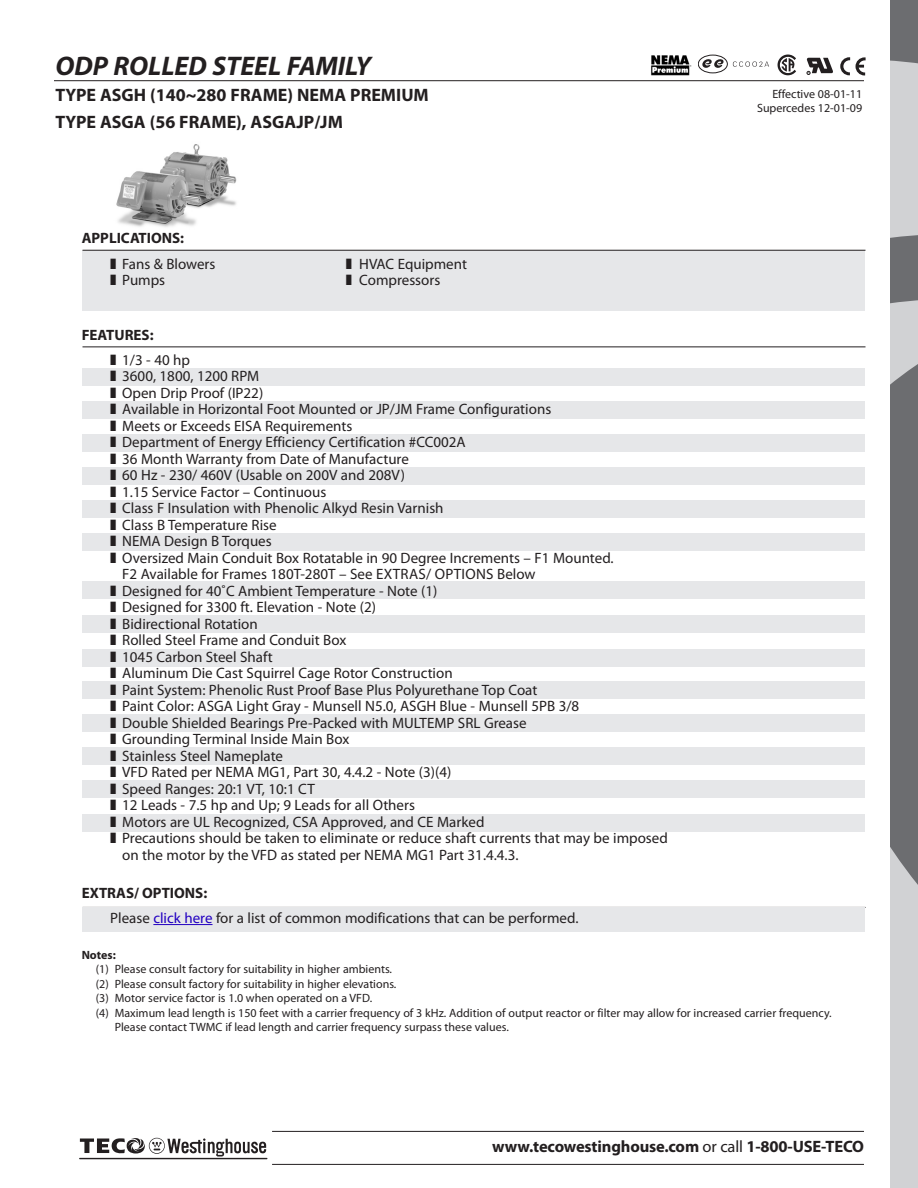
<style>
.page{position:relative;width:918px;height:1188px;background:#fff}
.page>*{position:absolute;margin:0;border:0;box-sizing:border-box;transform-origin:0 0}
.t1{font:italic 700 27px "Myriad Pro";color:#231f20}
.t2{font:700 18px "Myriad Pro";color:#231f20}
.t3{font:700 16.5px "Myriad Pro";letter-spacing:-.01em;color:#231f20}
.t4{font:15px/16.5px "Myriad Pro";color:#231f20}
.Heading_2{font:700 15px "Myriad Pro";color:#231f20}
.Heading_1{font:700 15px "Myriad Pro";color:#231f20}
.t5{font:12px/14.4px "Myriad Pro";color:#231f20}
.s1{color:#2200c1}
.s2{font-weight:700}
.s3{font-weight:400}
</style>
<div class="page">
<svg style="left:80px;top:1138px;width:186px;height:19px"></svg>
<hr style="left:79px;top:1158px;width:188px;height:1px;background:#231f20">
<hr style="left:272px;top:1131px;width:592px;height:1px;background:#231f20">
<hr style="left:272px;top:1164px;width:592px;height:1px;background:#231f20">
<svg style="left:891px;top:0;width:27px;height:1188px;background:#9c9d9f"></svg>
<hr style="left:54px;top:80px;width:810px;height:1px;background:#231f20">
<div style="left:82px;top:814px;width:784px;height:17px;background:#e6e7e9"></div>
<div style="left:82px;top:781px;width:784px;height:17px;background:#e6e7e9"></div>
<img style="left:116px;top:144px;width:121px;height:83px">
<div style="left:82px;top:250px;width:784px;height:61px;background:#e6e7e9"></div>
<svg style="left:702px;top:59px;width:22px;height:9px"></svg>
<div style="left:698px;top:55px;width:30px;height:18px;border:1px solid #231f20;border-radius:50%"></div>
<svg style="left:733px;top:61px;width:36px;height:6px"></svg>
<svg style="left:778px;top:55px;width:18px;height:20px"></svg>
<svg style="left:806px;top:58px;width:27px;height:17px"></svg>
<hr style="left:82px;top:250px;width:784px;height:1px;background:#231f20">
<hr style="left:82px;top:346px;width:784px;height:1px;background:#231f20">
<hr style="left:82px;top:907px;width:784px;height:1px;background:#231f20">
<div style="left:82px;top:368px;width:784px;height:17px;background:#e6e7e9"></div>
<div style="left:82px;top:401px;width:784px;height:18px;background:#e6e7e9"></div>
<div style="left:82px;top:434px;width:784px;height:17px;background:#e6e7e9"></div>
<div style="left:82px;top:467px;width:784px;height:17px;background:#e6e7e9"></div>
<div style="left:82px;top:500px;width:784px;height:18px;background:#e6e7e9"></div>
<div style="left:82px;top:534px;width:784px;height:17px;background:#e6e7e9"></div>
<div style="left:82px;top:582px;width:784px;height:17px;background:#e6e7e9"></div>
<div style="left:82px;top:616px;width:784px;height:17px;background:#e6e7e9"></div>
<div style="left:82px;top:649px;width:784px;height:17px;background:#e6e7e9"></div>
<div style="left:82px;top:682px;width:784px;height:17px;background:#e6e7e9"></div>
<div style="left:82px;top:715px;width:784px;height:17px;background:#e6e7e9"></div>
<div style="left:82px;top:748px;width:784px;height:17px;background:#e6e7e9"></div>
<div style="left:82px;top:908px;width:784px;height:24px;background:#e6e7e9"></div>
<hr style="left:153px;top:924px;width:60px;height:1px;background:#2200c1">
<svg style="left:840px;top:57px;width:10px;height:18px"></svg>
<svg style="left:856px;top:57px;width:10px;height:18px"></svg>
<img style="left:651px;top:55px;width:41px;height:20px">
<p class="t1" style="left:56px;top:48px;width:317px">ODP ROLLED STEEL FAMILY</p>
<p class="t2" style="left:56px;top:84px;width:375px">TYPE ASGH (140~280 FRAME) NEMA PREMIUM</p>
<p class="t2" style="left:56px;top:110px;width:289px">TYPE ASGA (56 FRAME), ASGAJP/JM</p>
<p class="Heading_2" style="left:82px;top:229px;width:104px">APPLICATIONS:</p>
<p class="t4" style="left:122px;top:255px;width:95px">Fans &amp; Blowers</p>
<p class="t4" style="left:359px;top:255px;width:109px">HVAC Equipment</p>
<p class="t4" style="left:122px;top:272px;width:45px">Pumps</p>
<p class="t4" style="left:359px;top:272px;width:83px">Compressors</p>
<p class="t5" style="left:772px;top:86px;width:91px">Effective 08-01-11</p>
<p class="t5" style="left:757px;top:101px;width:107px">Supercedes 12-01-09</p>
<p class="Heading_1" style="left:82px;top:325px;width:73px">FEATURES:</p>
<p class="t4" style="left:122px;top:351px;width:69px">1/3 - 40 hp</p>
<p class="t4" style="left:122px;top:368px;width:138px">3600, 1800, 1200 RPM</p>
<p class="t4" style="left:122px;top:384px;width:143px">Open Drip Proof (IP22)</p>
<p class="t4" style="left:122px;top:401px;width:431px">Available in Horizontal Foot Mounted or JP/JM Frame Configurations</p>
<p class="t4" style="left:122px;top:417px;width:232px">Meets or Exceeds EISA Requirements</p>
<p class="t4" style="left:122px;top:434px;width:345px">Department of Energy Efficiency Certification #CC002A</p>
<p class="t4" style="left:122px;top:450px;width:288px">36 Month Warranty from Date of Manufacture</p>
<p class="t4" style="left:122px;top:467px;width:284px">60 Hz - 230/ 460V (Usable on 200V and 208V)</p>
<p class="t4" style="left:122px;top:483px;width:206px">1.15 Service Factor – Continuous</p>
<p class="t4" style="left:122px;top:500px;width:323px">Class F Insulation with Phenolic Alkyd Resin Varnish</p>
<p class="t4" style="left:122px;top:516px;width:156px">Class B Temperature Rise</p>
<p class="t4" style="left:122px;top:533px;width:151px">NEMA Design B Torques</p>
<p class="t4" style="left:122px;top:549px;width:493px">Oversized Main Conduit Box Rotatable in 90 Degree Increments – F1 Mounted.<br>F2 Available for Frames 180T-280T – See EXTRAS/ OPTIONS Below</p>
<p class="t4" style="left:122px;top:582px;width:317px">Designed for 40˚C Ambient Temperature - Note (1)</p>
<p class="t4" style="left:122px;top:599px;width:255px">Designed for 3300 ft. Elevation - Note (2)</p>
<p class="t4" style="left:122px;top:615px;width:137px">Bidirectional Rotation</p>
<p class="t4" style="left:122px;top:632px;width:226px">Rolled Steel Frame and Conduit Box</p>
<p class="t4" style="left:122px;top:648px;width:152px">1045 Carbon Steel Shaft</p>
<p class="t4" style="left:122px;top:665px;width:332px">Aluminum Die Cast Squirrel Cage Rotor Construction</p>
<p class="t4" style="left:122px;top:681px;width:417px">Paint System: Phenolic Rust Proof Base Plus Polyurethane Top Coat</p>
<p class="t4" style="left:122px;top:698px;width:459px">Paint Color: ASGA Light Gray - Munsell N5.0, ASGH Blue - Munsell 5PB 3/8</p>
<p class="t4" style="left:122px;top:714px;width:406px">Double Shielded Bearings Pre-Packed with MULTEMP SRL Grease</p>
<p class="t4" style="left:122px;top:731px;width:229px">Grounding Terminal Inside Main Box</p>
<p class="t4" style="left:122px;top:747px;width:162px">Stainless Steel Nameplate</p>
<p class="t4" style="left:122px;top:764px;width:331px">VFD Rated per NEMA MG1, Part 30, 4.4.2 - Note (3)(4)</p>
<p class="t4" style="left:122px;top:780px;width:194px">Speed Ranges: 20:1 VT, 10:1 CT</p>
<p class="t4" style="left:122px;top:797px;width:294px">12 Leads - 7.5 hp and Up; 9 Leads for all Others</p>
<p class="t4" style="left:122px;top:813px;width:364px">Motors are UL Recognized, CSA Approved, and CE Marked</p>
<p class="t4" style="left:122px;top:830px;width:547px">Precautions should be taken to eliminate or reduce shaft currents that may be imposed on the motor by the VFD as stated per NEMA MG1 Part 31.4.4.3.</p>
<p class="Heading_2" style="left:82px;top:883px;width:127px">EXTRAS/ OPTIONS:</p>
<p class="t4" style="left:110px;top:910px;width:470px">Please <span class="s1">click here</span> for a list of common modifications that can be performed.</p>
<p class="t5" style="left:96px;top:948px;width:298px;text-indent:-14px"><span class="s2">Notes:<br></span>(1) Please consult factory for suitability in higher ambients.</p>
<p class="t5" style="left:96px;top:976px;width:302px">(2) Please consult factory for suitability in higher elevations.</p>
<p class="t5" style="left:96px;top:991px;width:278px">(3) Motor service factor is 1.0 when operated on a VFD.</p>
<p class="t5" style="left:96px;top:1005px;width:737px">(4) Maximum lead length is 150 feet with a carrier frequency of 3 kHz. Addition of output reactor or filter may allow for increased carrier frequency.</p>
<p class="t5" style="left:115px;top:1020px;width:396px">Please contact TWMC if lead length and carrier frequency surpass these values.</p>
<p class="t3" style="left:492px;top:1136px;width:373px">www.tecowestinghouse.com <span class="s3">or call</span> 1-800-USE-TECO</p>
</div>
